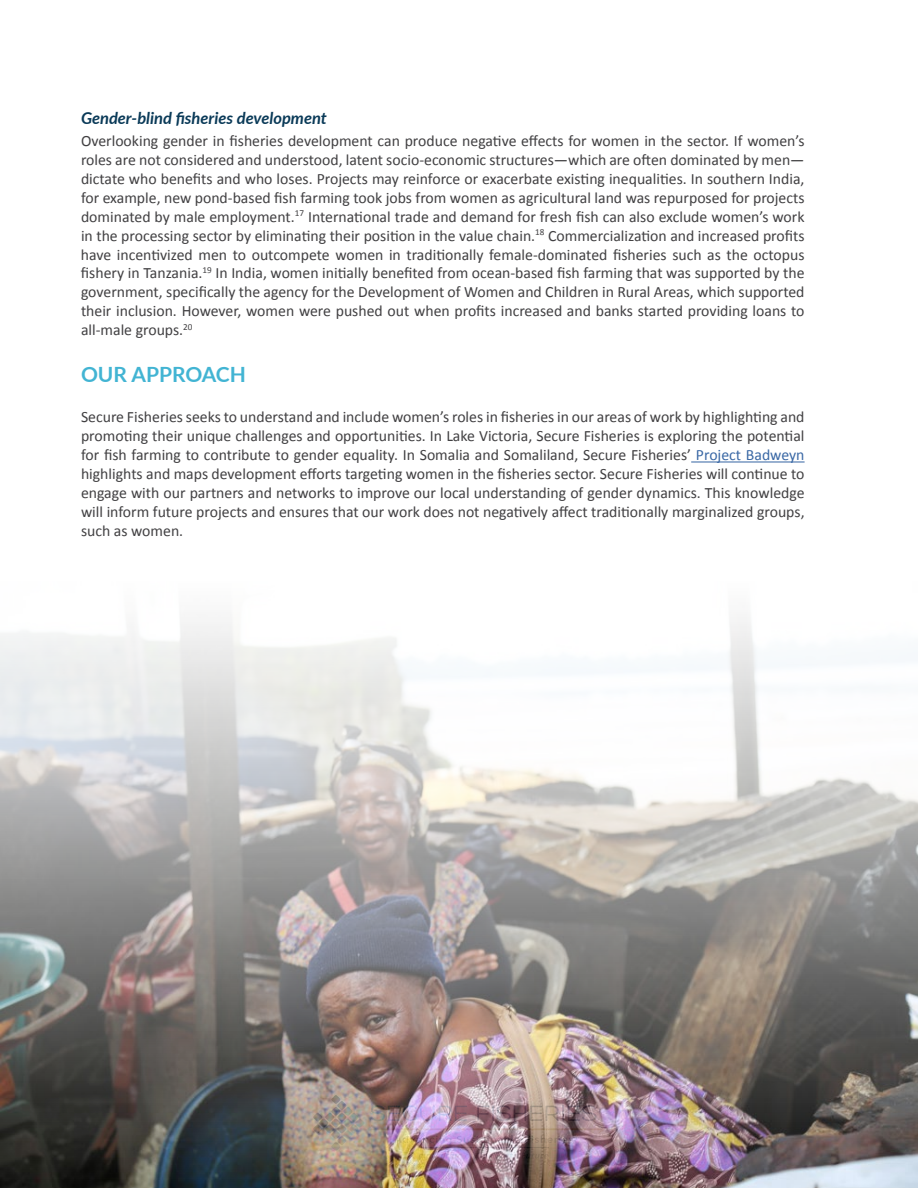
<style>
.page{position:relative;width:918px;height:1188px;background:#fff}
.page>*{position:absolute;margin:0;border:0;box-sizing:border-box;transform-origin:0 0}
.t1{font:700 21px "Lato";color:#42b4d3}
.t2{font:italic 700 16.5px "Lato";color:#0a3a58}
.t3{font:15.75px/18.9px "Calibri";color:#414042;text-align:justify}
.s1{color:#3a68a5}
</style>
<div class="page">
<img style="left:0;top:617px;width:918px;height:571px">
<hr style="left:691px;top:461px;width:114px;height:2px;background:#3a68a5">
<p class="t2" style="left:81px;top:105px;width:247px">Gender-blind fisheries development</p>
<p class="t3" style="left:81px;top:131px;width:725px">Overlooking gender in fisheries development can produce negative effects for women in the sector. If women’s roles are not considered and understood, latent socio-economic structures—which are often dominated by men— dictate who benefits and who loses. Projects may reinforce or exacerbate existing inequalities. In southern India, for example, new pond-based fish farming took jobs from women as agricultural land was repurposed for projects dominated by male employment.<sup>17</sup> International trade and demand for fresh fish can also exclude women’s work in the processing sector by eliminating their position in the value chain.<sup>18</sup> Commercialization and increased profits have incentivized men to outcompete women in traditionally female-dominated fisheries such as the octopus fishery in Tanzania.<sup>19</sup> In India, women initially benefited from ocean-based fish farming that was supported by the government, specifically the agency for the Development of Women and Children in Rural Areas, which supported their inclusion. However, women were pushed out when profits increased and banks started providing loans to all-male groups.<sup>20</sup></p>
<h1 class="t1" style="left:81px;top:359px;width:167px">OUR APPROACH</h1>
<p class="t3" style="left:81px;top:408px;width:725px">Secure Fisheries seeks to understand and include women’s roles in fisheries in our areas of work by highlighting and promoting their unique challenges and opportunities. In Lake Victoria, Secure Fisheries is exploring the potential for fish farming to contribute to gender equality. In Somalia and Somaliland, Secure Fisheries’ <span class="s1">Project Badweyn </span>highlights and maps development efforts targeting women in the fisheries sector. Secure Fisheries will continue to engage with our partners and networks to improve our local understanding of gender dynamics. This knowledge will inform future projects and ensures that our work does not negatively affect traditionally marginalized groups, such as women.</p>
</div>
